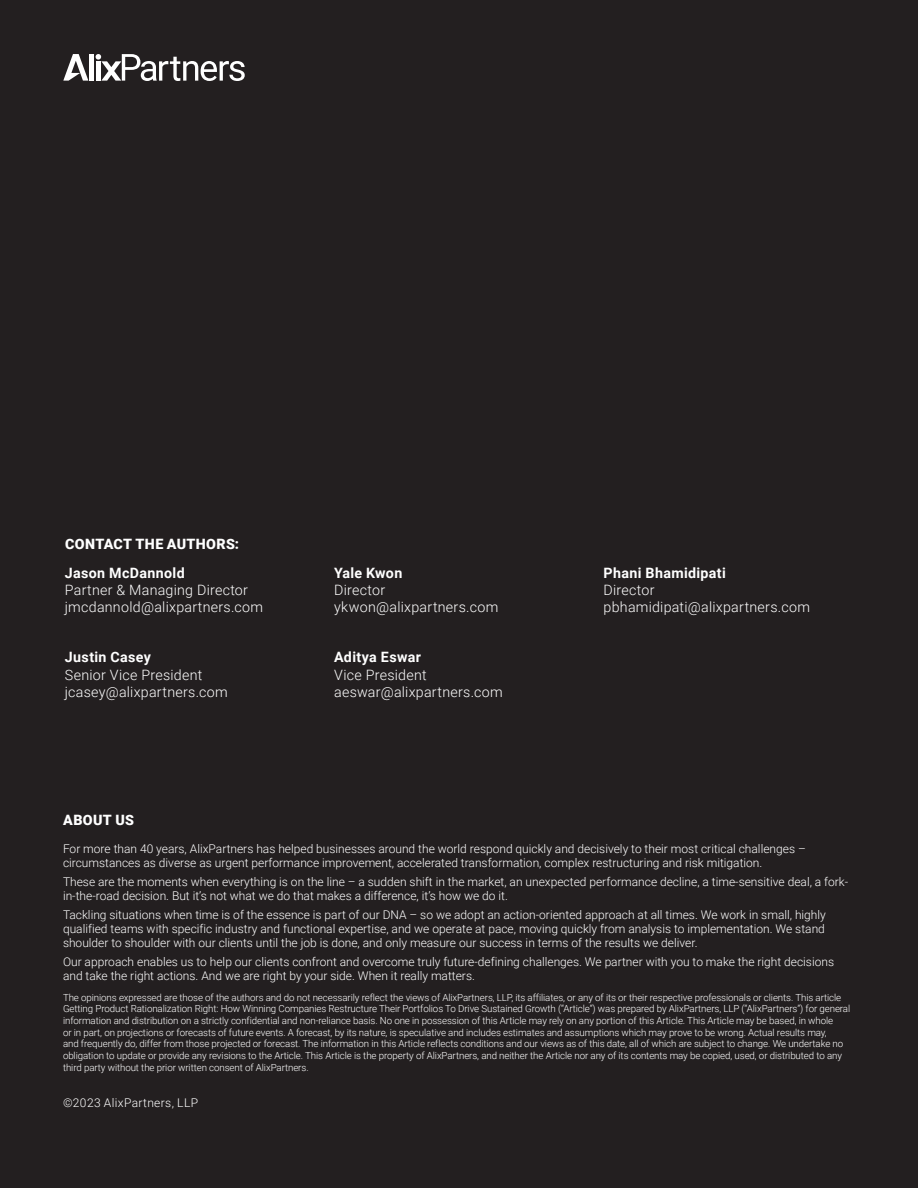
<style>
.page{position:relative;width:918px;height:1188px;background:#fff}
.page>*{position:absolute;margin:0;border:0;box-sizing:border-box;transform-origin:0 0}
.Body{font:300 14.25px/17.1px "Roboto";letter-spacing:.02em;color:#fff}
.Subheading_2{font:900 14.25px "Roboto";letter-spacing:.025em;color:#fff}
.About_us{font:300 12px/14.4px "Roboto";color:#fff}
.About_us-2{font:300 12px "Roboto";letter-spacing:.03em;color:#fff}
.Boilerplate_text{font:300 9.75px/11.7px "Roboto";letter-spacing:-.01em;color:#fff}
.s1{font-weight:700}
</style>
<div class="page">
<div style="left:0;top:0;width:917px;height:1188px;background:#231f20"></div>
<svg style="left:96px;top:54px;width:149px;height:27px"></svg>
<div style="left:89px;top:54px;width:5px;height:27px;background:#fff"></div>
<div style="left:96px;top:61px;width:5px;height:20px;background:#fff"></div>
<svg style="left:63px;top:54px;width:25px;height:27px"></svg>
<p class="Subheading_2" style="left:65px;top:533px;width:176px">CONTACT THE AUTHORS:</p>
<p class="Body" style="left:65px;top:564px;width:200px"><span class="s1">Jason McDannold<br></span>Partner &amp; Managing Director jmcdannold@alixpartners.com</p>
<p class="Body" style="left:334px;top:564px;width:166px"><span class="s1">Yale Kwon<br></span>Director ykwon@alixpartners.com</p>
<p class="Body" style="left:604px;top:564px;width:208px"><span class="s1">Phani Bhamidipati<br></span>Director pbhamidipati@alixpartners.com</p>
<p class="Body" style="left:65px;top:648px;width:165px"><span class="s1">Justin Casey<br></span>Senior Vice President jcasey@alixpartners.com</p>
<p class="Body" style="left:334px;top:648px;width:170px"><span class="s1">Aditya Eswar<br></span>Vice President aeswar@alixpartners.com</p>
<p class="Subheading_2" style="left:63px;top:810px;width:72px">ABOUT US</p>
<p class="About_us" style="left:63px;top:841px;width:744px">For more than 40 years, AlixPartners has helped businesses around the world respond quickly and decisively to their most critical challenges – circumstances as diverse as urgent performance improvement, accelerated transformation, complex restructuring and risk mitigation.</p>
<p class="About_us" style="left:63px;top:874px;width:787px">These are the moments when everything is on the line – a sudden shift in the market, an unexpected performance decline, a time-sensitive deal, a fork&shy;in-the-road decision. But it’s not what we do that makes a difference, it’s how we do it.</p>
<p class="About_us" style="left:63px;top:907px;width:764px;text-align:justify">Tackling situations when time is of the essence is part of our DNA – so we adopt an action-oriented approach at all times. We work in small, highly qualified teams with specific industry and functional expertise, and we operate at pace, moving quickly from analysis to implementation. We stand shoulder to shoulder with our clients until the job is done, and only measure our success in terms of the results we deliver.</p>
<p class="About_us" style="left:63px;top:954px;width:773px">Our approach enables us to help our clients confront and overcome truly future-defining challenges. We partner with you to make the right decisions and take the right actions. And we are right by your side. When it really matters.</p>
<p class="Boilerplate_text" style="left:63px;top:991px;width:789px">The opinions expressed are those of the authors and do not necessarily reflect the views of AlixPartners, LLP, its affiliates, or any of its or their respective professionals or clients. This article Getting Product Rationalization Right: How Winning Companies Restructure Their Portfolios To Drive Sustained Growth (“Article”) was prepared by AlixPartners, LLP (“AlixPartners”) for general information and distribution on a strictly confidential and non-reliance basis. No one in possession of this Article may rely on any portion of this Article. This Article may be based, in whole<br>or in part, on projections or forecasts of future events. A forecast, by its nature, is speculative and includes estimates and assumptions which may prove to be wrong. Actual results may,<br>and frequently do, differ from those projected or forecast. The information in this Article reflects conditions and our views as of this date, all of which are subject to change. We undertake no obligation to update or provide any revisions to the Article. This Article is the property of AlixPartners, and neither the Article nor any of its contents may be copied, used, or distributed to any third party without the prior written consent of AlixPartners.</p>
<p class="About_us-2" style="left:63px;top:1094px;width:137px">©2023 AlixPartners, LLP</p>
</div>
